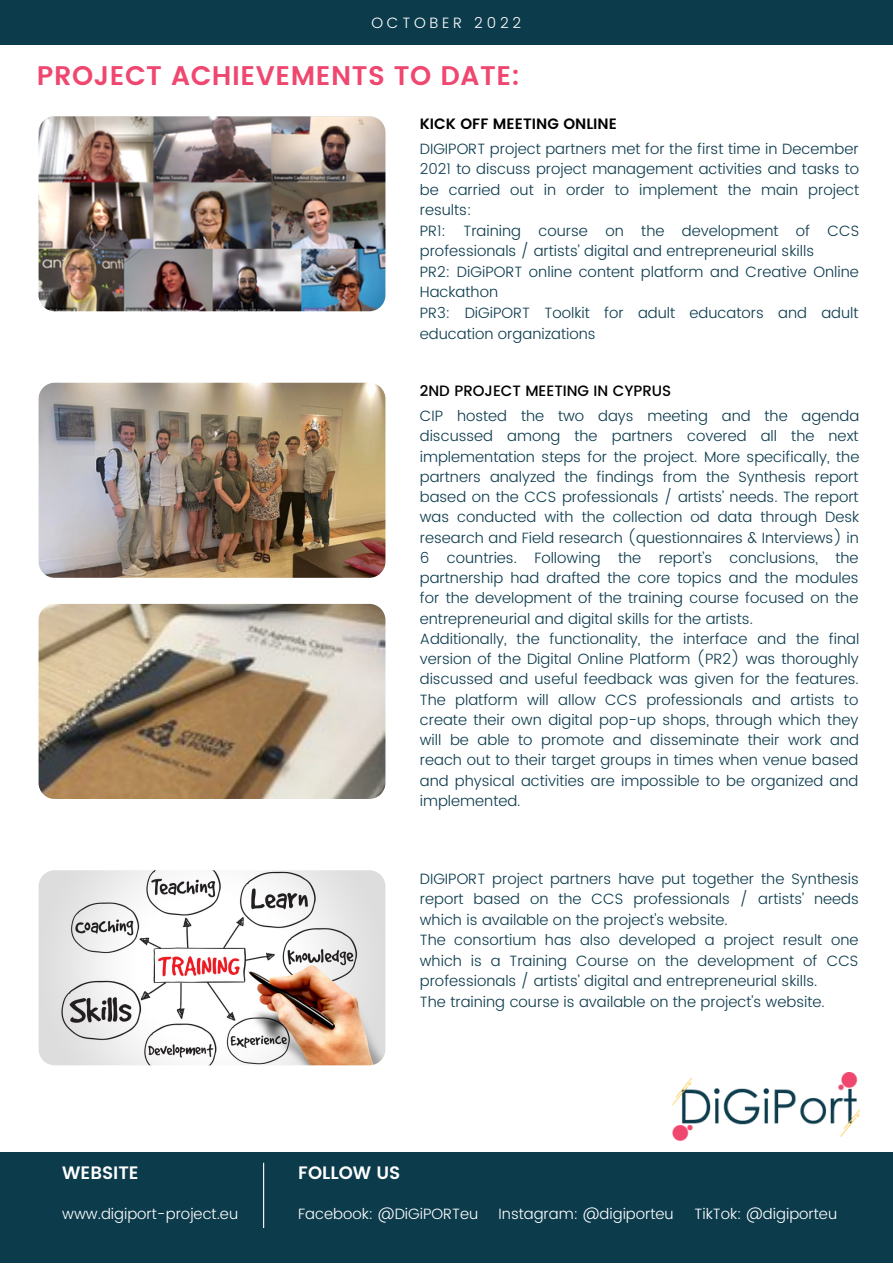
<style>
.page{position:relative;width:893px;height:1264px;background:#fff}
.page>*{position:absolute;margin:0;border:0;box-sizing:border-box;transform-origin:0 0}
.t1{font:600 26.85px "Poppins";letter-spacing:.02em;color:#ef476f}
.t2{font:600 18px "Poppins";color:#fff}
.t3{font:300 15px "Poppins";color:#fff}
.t4{font:500 15px "Poppins";color:#000}
.t5{font:600 15px "Poppins";color:#000}
.t6{font:300 15px "Poppins";letter-spacing:.25em;color:#fff}
.t7{font:300 14.85px/20.2px "Poppins";color:#0c3b4c}
</style>
<div class="page">
<div style="left:0;top:0;width:892px;height:45px;background:#0c3b4c"></div>
<img style="left:672px;top:1072px;width:187px;height:68px">
<div style="left:0;top:1151px;width:892px;height:111px;background:#0c3b4c"></div>
<hr style="left:263px;top:1162px;width:1px;height:65px;background:#fff">
<img style="left:39px;top:116px;width:346px;height:195px;border-radius:16px">
<img style="left:39px;top:383px;width:346px;height:195px;border-radius:16px">
<img style="left:39px;top:870px;width:346px;height:195px;border-radius:16px">
<img style="left:39px;top:604px;width:346px;height:195px;border-radius:16px">
<p class="t6" style="left:371px;top:14px;width:151px">OCTOBER 2022</p>
<h1 class="t1" style="left:37px;top:60px;width:484px">PROJECT ACHIEVEMENTS TO DATE:</h1>
<p class="t5" style="left:420px;top:115px;width:199px">KICK OFF MEETING ONLINE</p>
<p class="t7" style="left:420px;top:138px;width:441px">DIGIPORT project partners met for the first time in December 2021 to discuss project management activities and tasks to be carried out in order to implement the main project results:<br>PR1: Training course on the development of CCS professionals / artists’ digital and entrepreneurial skills<br>PR2: DiGiPORT online content platform and Creative Online Hackathon<br>PR3: DiGiPORT Toolkit for adult educators and adult education organizations</p>
<p class="t4" style="left:420px;top:382px;width:253px">2ND PROJECT MEETING IN CYPRUS</p>
<p class="t7" style="left:420px;top:406px;width:441px">CIP hosted the two days meeting and the agenda discussed among the partners covered all the next implementation steps for the project. More specifically, the partners analyzed the findings from the Synthesis report based on the CCS professionals / artists’ needs. The report was conducted with the collection od data through Desk research and Field research (questionnaires &amp; Interviews) in 6 countries. Following the report’s conclusions, the partnership had drafted the core topics and the modules for the development of the training course focused on the entrepreneurial and digital skills for the artists.<br>Additionally, the functionality, the interface and the final version of the Digital Online Platform (PR2) was thoroughly discussed and useful feedback was given for the features.<br>The platform will allow CCS professionals and artists to create their own digital pop-up shops, through which they will be able to promote and disseminate their work and reach out to their target groups in times when venue based and physical activities are impossible to be organized and implemented.</p>
<p class="t2" style="left:62px;top:1161px;width:78px">WEBSITE</p>
<p class="t3" style="left:62px;top:1204px;width:177px">www.digiport-project.eu</p>
<p class="t7" style="left:420px;top:868px;width:440px">DIGIPORT project partners have put together the Synthesis report based on the CCS professionals / artists’ needs which is available on the project's website.<br>The consortium has also developed a project result one which is a Training Course on the development of CCS professionals / artists’ digital and entrepreneurial skills.<br>The training course is available on the project's website.</p>
<p class="t2" style="left:298px;top:1161px;width:104px">FOLLOW US</p>
<p class="t3" style="left:298px;top:1204px;width:181px">Facebook: @DiGiPORTeu</p>
<p class="t3" style="left:498px;top:1204px;width:177px">Instagram: @digiporteu</p>
<p class="t3" style="left:694px;top:1204px;width:144px">TikTok: @digiporteu</p>
</div>
